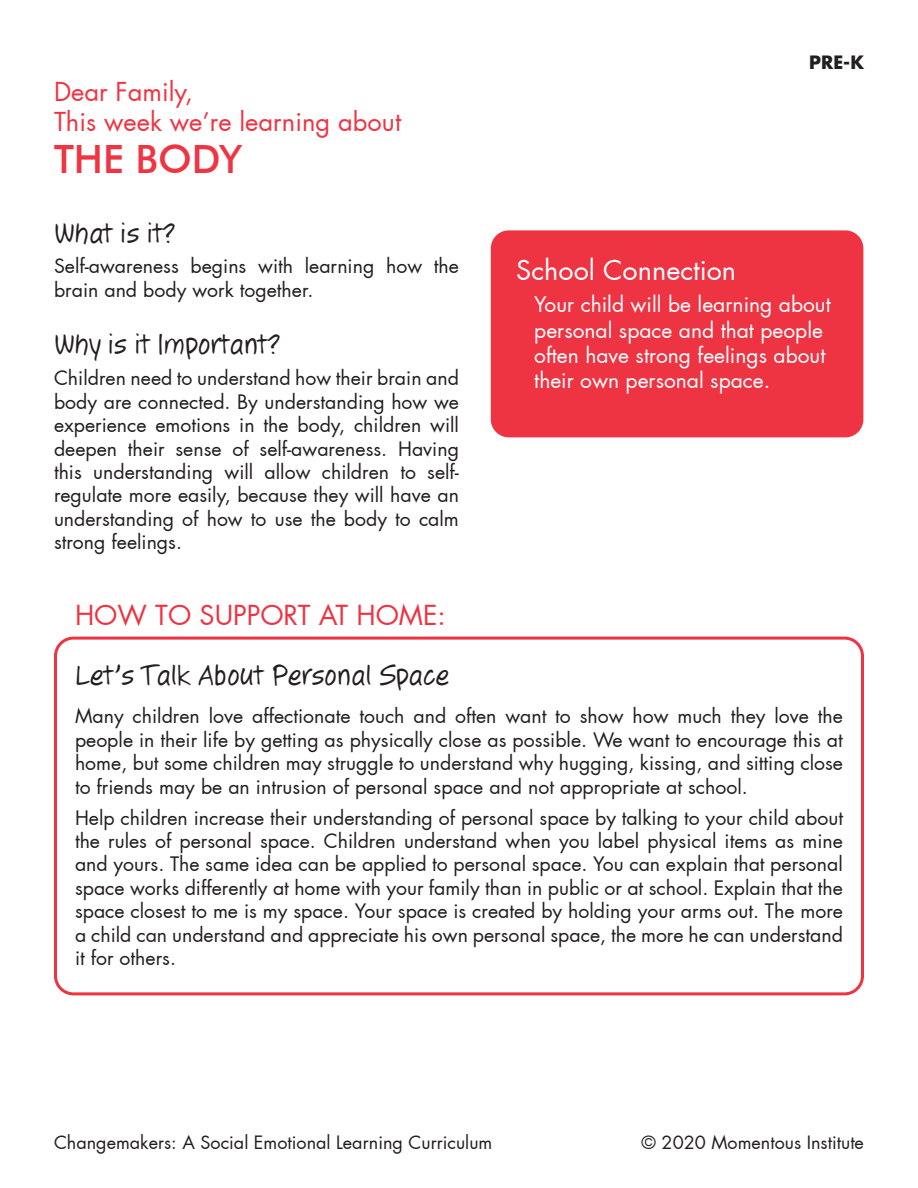
<style>
.page{position:relative;width:918px;height:1188px;background:#fff}
.page>*{position:absolute;margin:0;border:0;box-sizing:border-box;transform-origin:0 0}
.t1{font:500 39px "Futura BT";color:#ee3543}
.t2{font:30px "Jotting";color:#231f20}
.t3{font:27px "Futura";color:#ee3342}
.t4{font:27px "Futura";color:#fff}
.t5{font:25.5px "Futura";color:#ee3543}
.t6{font:21px/25.2px "Futura";color:#fff}
.t7{font:19.5px/23.4px "Futura";color:#231f20;text-align:justify}
.t8{font:18px "Futura";color:#231f20}
.t9{font:700 18px "Futura";color:#231f20}
</style>
<div class="page">
<div style="left:491px;top:230px;width:372px;height:207px;background:#ee3342;border-radius:18px"></div>
<div style="left:54px;top:637px;width:810px;height:358px;border:3px solid #ee3342;border-radius:18px"></div>
<p class="t5" style="left:54px;top:75px;width:141px">Dear Family,</p>
<p class="t5" style="left:54px;top:106px;width:349px">This week we’re learning about</p>
<p class="t1" style="left:54px;top:135px;width:190px">THE BODY</p>
<p class="t2" style="left:54px;top:215px;width:123px">What is it?</p>
<p class="t7" style="left:54px;top:255px;width:407px">Self-awareness begins with learning how the brain and body work together.</p>
<p class="t2" style="left:54px;top:327px;width:228px">Why is it Important?</p>
<p class="t7" style="left:54px;top:367px;width:407px">Children need to understand how their brain and body are connected. By understanding how we experience emotions in the body, children will deepen their sense of self-awareness. Having this understanding will allow children to self&shy;regulate more easily, because they will have an understanding of how to use the body to calm strong feelings.</p>
<p class="t3" style="left:75px;top:598px;width:372px">HOW TO SUPPORT AT HOME:</p>
<p class="t9" style="left:809px;top:50px;width:56px">PRE-K</p>
<p class="t4" style="left:516px;top:253px;width:221px">School Connection</p>
<p class="t6" style="left:534px;top:292px;width:298px">Your child will be learning about personal space and that people often have strong feelings about their own personal space.</p>
<p class="t2" style="left:75px;top:658px;width:376px">Let’s Talk About Personal Space</p>
<p class="t7" style="left:75px;top:705px;width:770px">Many children love affectionate touch and often want to show how much they love the people in their life by getting as physically close as possible. We want to encourage this at home, but some children may struggle to understand why hugging, kissing, and sitting close to friends may be an intrusion of personal space and not appropriate at school.</p>
<p class="t7" style="left:75px;top:806px;width:770px">Help children increase their understanding of personal space by talking to your child about the rules of personal space. Children understand when you label physical items as mine and yours. The same idea can be applied to personal space. You can explain that personal space works differently at home with your family than in public or at school. Explain that the space closest to me is my space. Your space is created by holding your arms out. The more a child can understand and appreciate his own personal space, the more he can understand it for others.</p>
<p class="t8" style="left:54px;top:1131px;width:440px">Changemakers: A Social Emotional Learning Curriculum</p>
<p class="t8" style="left:642px;top:1131px;width:224px">© 2020 Momentous Institute</p>
</div>
